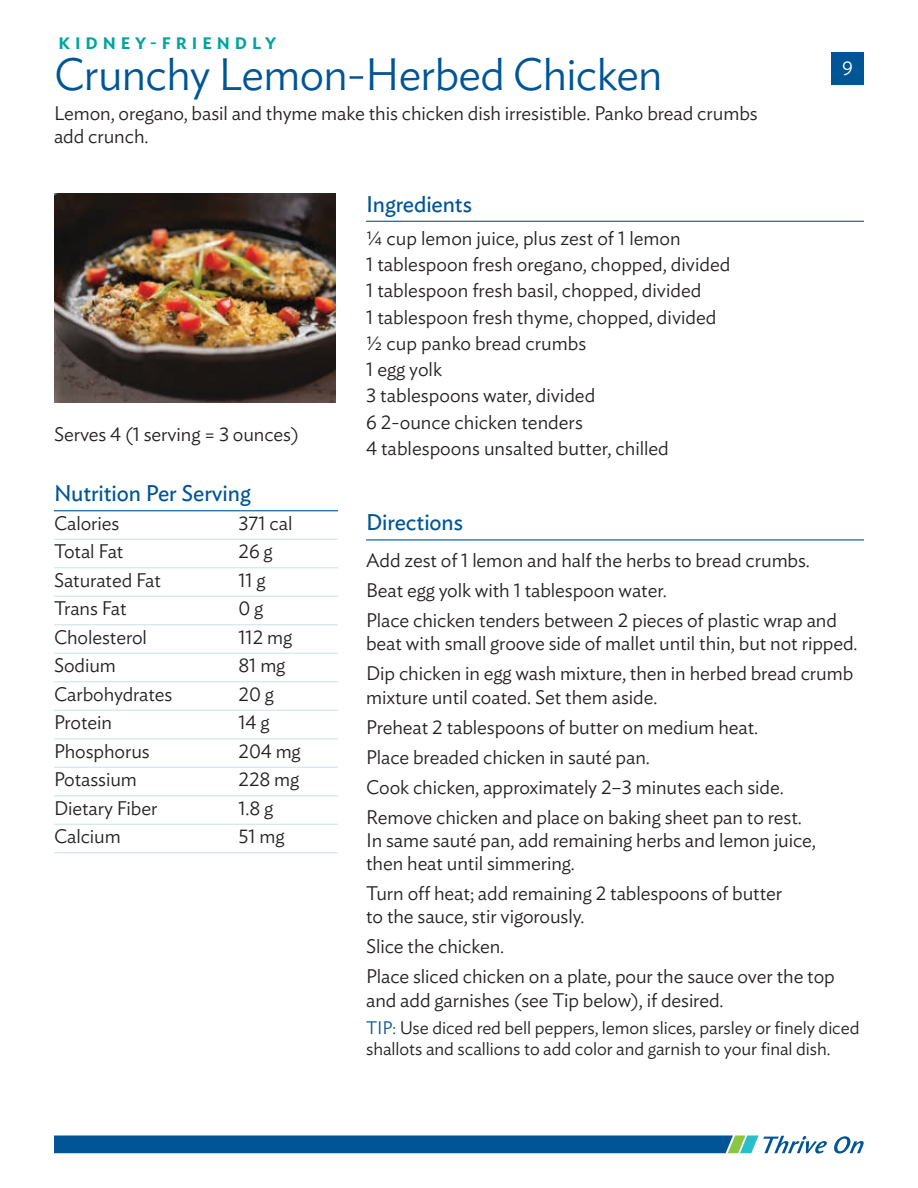
<style>
.page{position:relative;width:918px;height:1188px;background:#fff}
.page>*{position:absolute;margin:0;border:0;box-sizing:border-box;transform-origin:0 0}
.t1{font:300 45px "Ideal Sans";letter-spacing:-.015em;color:#005596}
.t2{font:22.5px "Ideal Sans";letter-spacing:-.005em;color:#005596}
.t3{font:300 19.5px/26.2px "Ideal Sans";letter-spacing:-.005em;color:#231f20}
.t4{font:300 19.5px "Ideal Sans";color:#fff}
.t5{font:300 18px/21px "Ideal Sans";letter-spacing:-.005em;color:#231f20}
.t6{font:600 16.5px "Ideal Sans";letter-spacing:.3em;color:#00a59d}
.s1{color:#005596}
</style>
<div class="page">
<svg style="left:834px;top:1136px;width:30px;height:18px"></svg>
<svg style="left:54px;top:1136px;width:773px;height:18px;background:#1e6aa1"></svg>
<div style="left:831px;top:52px;width:32px;height:33px;background:#005596"></div>
<hr style="left:366px;top:221px;width:498px;height:1px;background:#005596">
<hr style="left:54px;top:510px;width:284px;height:1px;background:#005596">
<hr style="left:54px;top:539px;width:284px;height:1px;background:#cfe7e5">
<hr style="left:54px;top:567px;width:284px;height:1px;background:#cfe7e5">
<hr style="left:54px;top:596px;width:284px;height:1px;background:#cfe7e5">
<hr style="left:54px;top:624px;width:284px;height:1px;background:#cfe7e5">
<hr style="left:54px;top:653px;width:284px;height:1px;background:#cfe7e5">
<hr style="left:54px;top:681px;width:284px;height:1px;background:#cfe7e5">
<hr style="left:54px;top:710px;width:284px;height:1px;background:#cfe7e5">
<hr style="left:54px;top:738px;width:284px;height:1px;background:#cfe7e5">
<hr style="left:54px;top:767px;width:284px;height:1px;background:#cfe7e5">
<hr style="left:54px;top:795px;width:284px;height:1px;background:#cfe7e5">
<hr style="left:54px;top:824px;width:284px;height:1px;background:#cfe7e5">
<hr style="left:54px;top:852px;width:284px;height:1px;background:#cfe7e5">
<hr style="left:366px;top:539px;width:498px;height:1px;background:#005596">
<img style="left:55px;top:194px;width:281px;height:208px">
<p class="t6" style="left:58px;top:30px;width:219px">KIDNEY-FRIENDLY</p>
<h1 class="t1" style="left:54px;top:40px;width:610px">Crunchy Lemon-Herbed Chicken</h1>
<p class="t4" style="left:842px;top:54px;width:12px">9</p>
<p class="t3" style="left:54px;top:100px;width:705px;line-height:23.2px">Lemon, oregano, basil and thyme make this chicken dish irresistible. Panko bread crumbs add crunch.</p>
<p class="t3" style="left:54px;top:420px;width:246px">Serves 4 (1 serving = 3 ounces)</p>
<p class="t2" style="left:54px;top:476px;width:198px">Nutrition Per Serving</p>
<p class="t3" style="left:54px;top:508px;width:67px">Calories</p>
<p class="t3" style="left:239px;top:508px;width:56px">371 cal</p>
<p class="t3" style="left:54px;top:537px;width:71px">Total Fat</p>
<p class="t3" style="left:239px;top:537px;width:36px">26 g</p>
<p class="t3" style="left:54px;top:565px;width:109px">Saturated Fat</p>
<p class="t3" style="left:239px;top:565px;width:29px">11 g</p>
<p class="t3" style="left:54px;top:594px;width:74px">Trans Fat</p>
<p class="t3" style="left:239px;top:594px;width:26px">0 g</p>
<p class="t3" style="left:54px;top:622px;width:94px">Cholesterol</p>
<p class="t3" style="left:239px;top:622px;width:55px">112 mg</p>
<p class="t3" style="left:54px;top:651px;width:63px">Sodium</p>
<p class="t3" style="left:239px;top:651px;width:48px">81 mg</p>
<p class="t3" style="left:54px;top:679px;width:120px">Carbohydrates</p>
<p class="t3" style="left:239px;top:679px;width:37px">20 g</p>
<p class="t3" style="left:54px;top:708px;width:60px">Protein</p>
<p class="t3" style="left:239px;top:708px;width:33px">14 g</p>
<p class="t3" style="left:54px;top:736px;width:97px">Phosphorus</p>
<p class="t3" style="left:239px;top:736px;width:64px">204 mg</p>
<p class="t3" style="left:54px;top:765px;width:84px">Potassium</p>
<p class="t3" style="left:239px;top:765px;width:62px">228 mg</p>
<p class="t3" style="left:54px;top:793px;width:105px">Dietary Fiber</p>
<p class="t3" style="left:239px;top:793px;width:36px">1.8 g</p>
<p class="t3" style="left:54px;top:822px;width:68px">Calcium</p>
<p class="t3" style="left:239px;top:822px;width:48px">51 mg</p>
<p class="t2" style="left:366px;top:187px;width:107px">Ingredients</p>
<p class="t3" style="left:366px;top:223px;width:366px">¼ cup lemon juice, plus zest of 1 lemon<br>1 tablespoon fresh oregano, chopped, divided 1 tablespoon fresh basil, chopped, divided<br>1 tablespoon fresh thyme, chopped, divided ½ cup panko bread crumbs<br>1 egg yolk<br>3 tablespoons water, divided<br>6 2-ounce chicken tenders<br>4 tablespoons unsalted butter, chilled</p>
<p class="t2" style="left:366px;top:506px;width:98px">Directions</p>
<p class="t3" style="left:366px;top:544px;width:472px;line-height:30px">Add zest of 1 lemon and half the herbs to bread crumbs.<br>Beat egg yolk with 1 tablespoon water.<br>Place chicken tenders between 2 pieces of plastic wrap and</p>
<p class="t3" style="left:366px;top:627px;width:493px;line-height:30px">beat with small groove side of mallet until thin, but not ripped.<br>Dip chicken in egg wash mixture, then in herbed bread crumb</p>
<p class="t3" style="left:366px;top:680px;width:437px;line-height:30px">mixture until coated. Set them aside.<br>Preheat 2 tablespoons of butter on medium heat.<br>Place breaded chicken in sauté pan.<br>Cook chicken, approximately 2–3 minutes each side.<br>Remove chicken and place on baking sheet pan to rest.</p>
<p class="t3" style="left:366px;top:827px;width:451px;line-height:23.2px">In same sauté pan, add remaining herbs and lemon juice, then heat until simmering.</p>
<p class="t3" style="left:366px;top:880px;width:418px;line-height:23.2px">Turn off heat; add remaining 2 tablespoons of butter to the sauce, stir vigorously.</p>
<p class="t3" style="left:366px;top:930px;width:470px;line-height:30px">Slice the chicken.<br>Place sliced chicken on a plate, pour the sauce over the top</p>
<p class="t3" style="left:366px;top:985px;width:359px">and add garnishes (see Tip below), if desired.</p>
<p class="t5" style="left:366px;top:1016px;width:495px"><span class="s1">TIP:</span> Use diced red bell peppers, lemon slices, parsley or finely diced shallots and scallions to add color and garnish to your final dish.</p>
</div>
